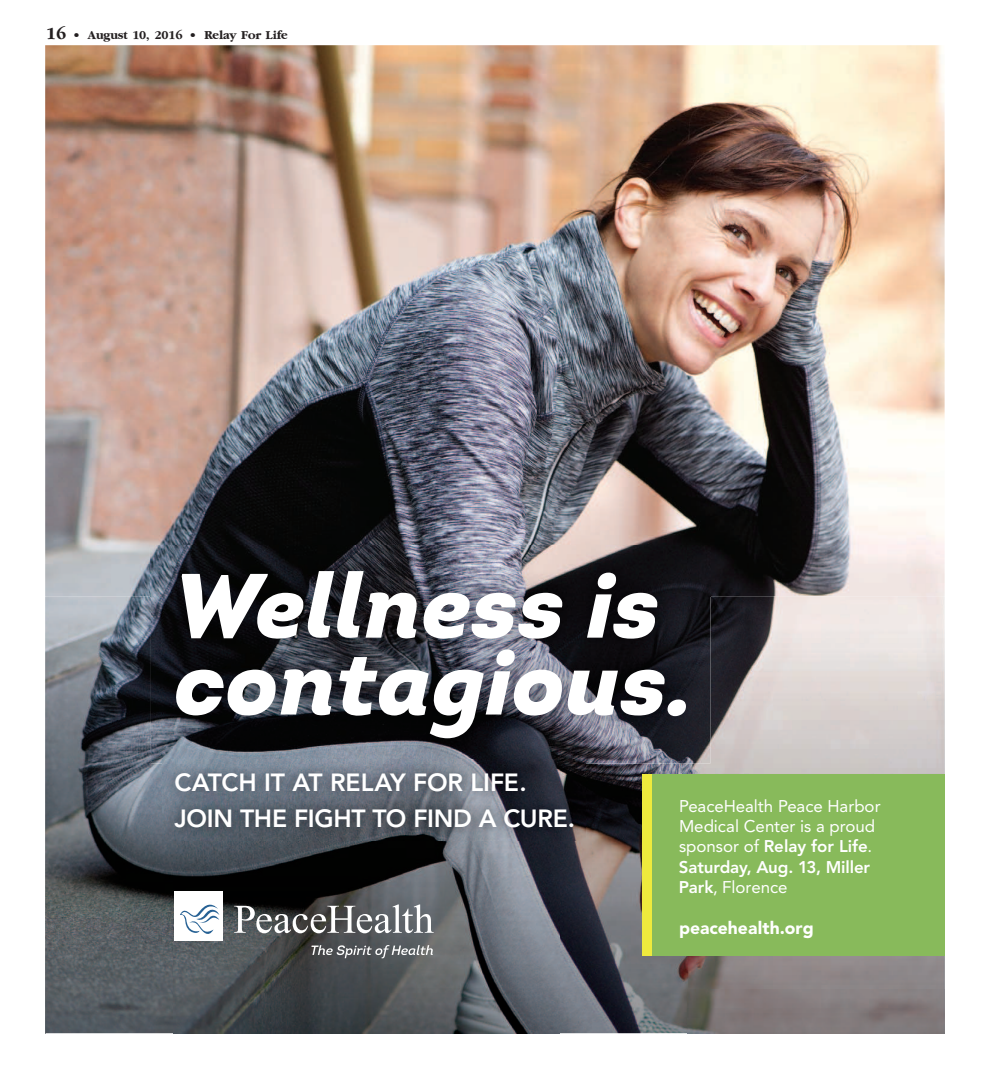
<style>
.page{position:relative;width:990px;height:1080px;background:#fff}
.page>*{position:absolute;margin:0;border:0;box-sizing:border-box;transform-origin:0 0}
.t1{font:italic 900 91.12px/76.9px "Intro";color:#fff}
.t2{font:800 24.75px/35.6px "Avenir";letter-spacing:-.01em;color:#fff}
.t3{font:900 17.5px "Avenir LT Std";color:#fff}
.t4{font:16.88px/20.2px "Avenir";color:#fff}
.t5{font:700 12.5px "Garnet";color:#231f20}
.s1{font-size:17.5px}
.s2{font-weight:800}
</style>
<div class="page">
<img style="left:45px;top:45px;width:900px;height:551px">
<img style="left:45px;top:596px;width:128px;height:437px">
<img style="left:688px;top:596px;width:257px;height:437px">
<img style="left:559px;top:763px;width:129px;height:270px">
<img style="left:173px;top:840px;width:386px;height:193px">
<svg style="left:234px;top:904px;width:200px;height:29px"></svg>
<div style="left:174px;top:891px;width:49px;height:50px;background:#fff"></div>
<svg style="left:180px;top:905px;width:39px;height:29px"></svg>
<svg style="left:311px;top:945px;width:122px;height:13px"></svg>
<img style="left:151px;top:546px;width:559px;height:217px">
<img style="left:162px;top:760px;width:424px;height:80px">
<div style="left:649px;top:774px;width:296px;height:182px;background:#88ba5b"></div>
<div style="left:643px;top:774px;width:9px;height:182px;background:#eeea3d"></div>
<p class="t5" style="left:46px;top:29px;width:243px"><span class="s1">16</span> • August 10, 2016 • Relay For Life</p>
<h1 class="t1" style="left:174px;top:578px;width:521px">Wellness is contagious.</h1>
<h2 class="t2" style="left:174px;top:767px;width:402px">CATCH IT AT RELAY FOR LIFE.<br>JOIN THE FIGHT TO FIND A CURE.</h2>
<p class="t4" style="left:679px;top:797px;width:203px">PeaceHealth Peace Harbor<br>Medical Center is a proud sponsor of <span class="s2">Relay for Life</span>.<br><span class="s2">Saturday, Aug. 13, Miller<br>Park</span>, Florence</p>
<p class="t3" style="left:679px;top:921px;width:136px">peacehealth.org</p>
</div>
